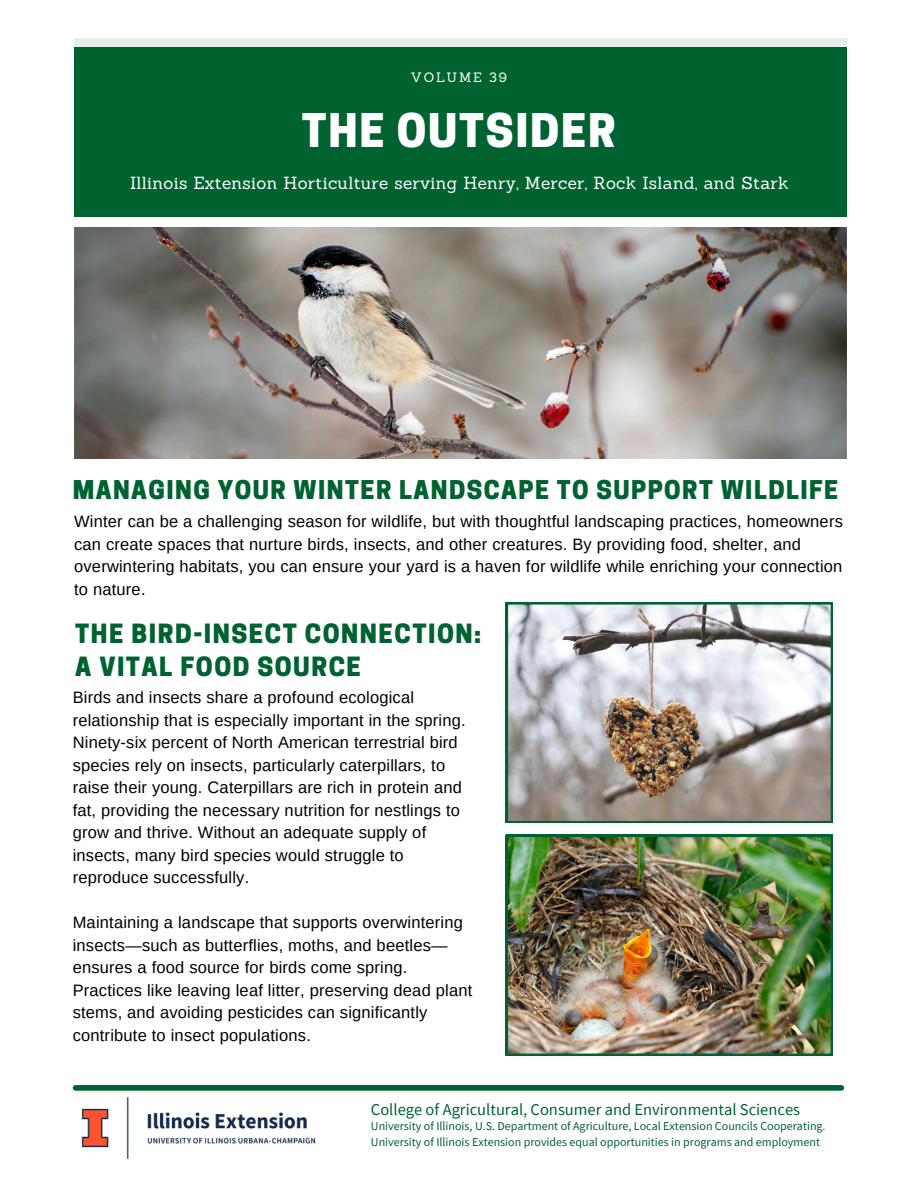
<style>
.page{position:relative;width:918px;height:1188px;background:#fff}
.page>*{position:absolute;margin:0;border:0;box-sizing:border-box;transform-origin:0 0}
.t1{font:800 43.65px "Cooper Hewitt";letter-spacing:.04em;color:#fff}
.t2{font:800 24.9px/32.7px "Cooper Hewitt";letter-spacing:.06em;color:#006230}
.t3{font:800 24.3px "Cooper Hewitt";letter-spacing:.06em;color:#006230}
.t4{font:17.1px "Sanchez";letter-spacing:.02em;color:#fff}
.t5{font:16.5px/22.5px "Arimo";letter-spacing:.01em;color:#000}
.t6{font:16.5px "Source Sans Pro";color:#006230}
.t7{font:13.2px "Sanchez";letter-spacing:.13em;color:#fff}
.t8{font:12px "Source Sans Pro";color:#006230}
</style>
<div class="page">
<div style="left:74px;top:39px;width:772px;height:33px;background:#e6efea"></div>
<div style="left:75px;top:47px;width:772px;height:170px;background:#006230"></div>
<img style="left:75px;top:227px;width:772px;height:231px">
<img style="left:72px;top:1085px;width:244px;height:74px">
<div style="left:76px;top:1085px;width:765px;height:6px;background:#006230"></div>
<img style="left:506px;top:835px;width:327px;height:220px">
<img style="left:506px;top:602px;width:327px;height:221px">
<p class="t7" style="left:411px;top:69px;width:97px">VOLUME 39</p>
<p class="t1" style="left:302px;top:114px;width:315px">THE OUTSIDER</p>
<p class="t4" style="left:130px;top:172px;width:660px">Illinois Extension Horticulture serving Henry, Mercer, Rock Island, and Stark</p>
<p class="t3" style="left:73px;top:481px;width:767px">MANAGING YOUR WINTER LANDSCAPE TO SUPPORT WILDLIFE</p>
<h2 class="t5" style="left:74px;top:510px;width:770px">Winter can be a challenging season for wildlife, but with thoughtful landscaping practices, homeowners can create spaces that nurture birds, insects, and other creatures. By providing food, shelter, and overwintering habitats, you can ensure your yard is a haven for wildlife while enriching your connection to nature.</h2>
<p class="t2" style="left:75px;top:621px;width:407px">THE BIRD-INSECT CONNECTION:<br>A VITAL FOOD SOURCE</p>
<h2 class="t5" style="left:73px;top:686px;width:395px">Birds and insects share a profound ecological relationship that is especially important in the spring.<br>Ninety-six percent of North American terrestrial bird species rely on insects, particularly caterpillars, to raise their young. Caterpillars are rich in protein and fat, providing the necessary nutrition for nestlings to grow and thrive. Without an adequate supply of insects, many bird species would struggle to reproduce successfully.</h2>
<h3 class="t5" style="left:73px;top:911px;width:401px">Maintaining a landscape that supports overwintering insects—such as butterflies, moths, and beetles— ensures a food source for birds come spring.<br>Practices like leaving leaf litter, preserving dead plant stems, and avoiding pesticides can significantly contribute to insect populations.</h3>
<h3 class="t6" style="left:371px;top:1099px;width:431px">College of Agricultural, Consumer and Environmental Sciences</h3>
<h4 class="t8" style="left:371px;top:1118px;width:456px">University of Illinois, U.S. Department of Agriculture, Local Extension Councils Cooperating.</h4>
<h1 class="t8" style="left:371px;top:1134px;width:451px">University of Illinois Extension provides equal opportunities in programs and employment</h1>
</div>
